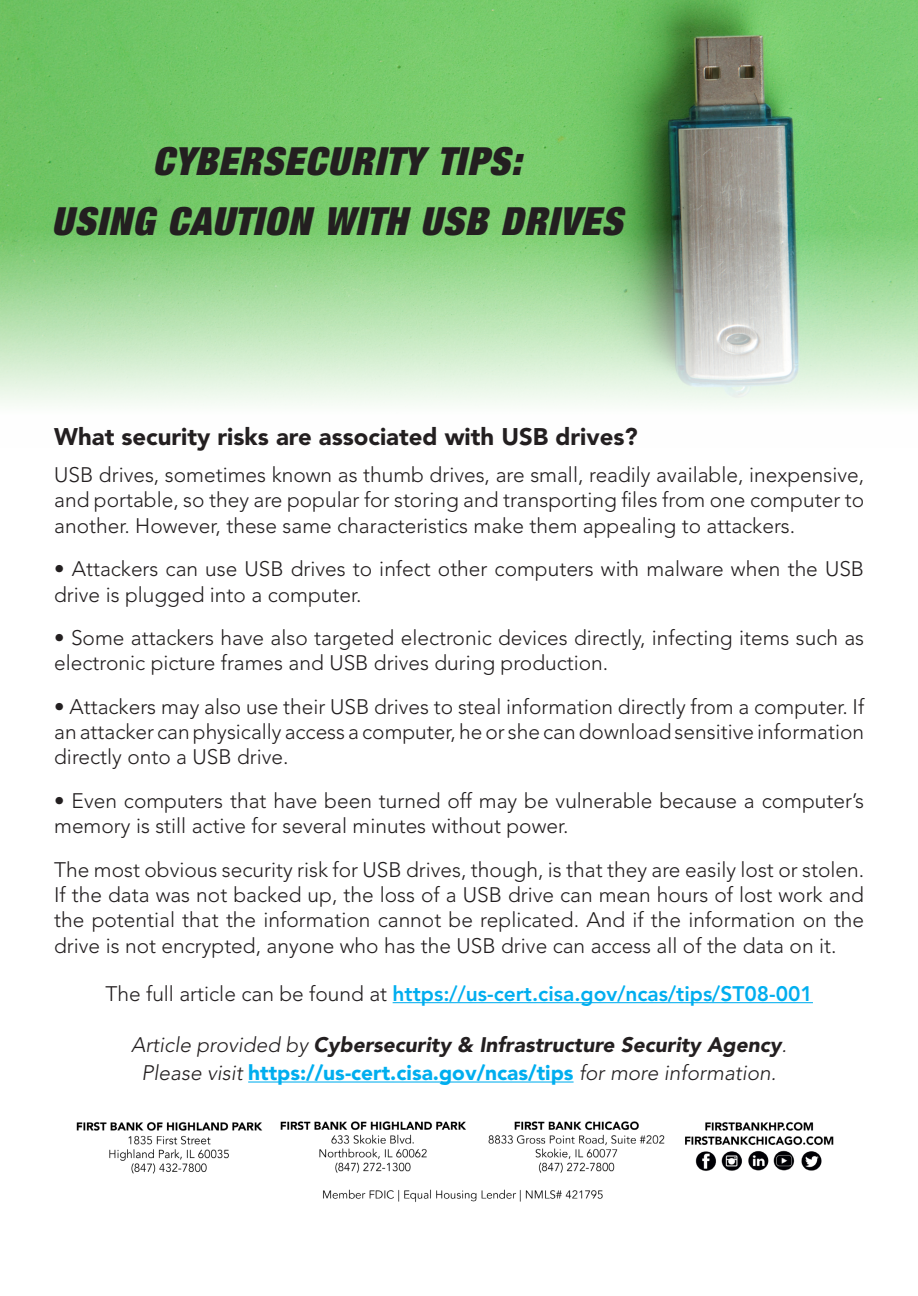
<style>
.page{position:relative;width:918px;height:1296px;background:#fff}
.page>*{position:absolute;margin:0;border:0;box-sizing:border-box;transform-origin:0 0}
.t1{font:italic 900 condensed 38.85px "Helvetica Neue LT Std";letter-spacing:.03em;color:#231f20}
.t2{font:900 23.85px "Avenir LT Std";color:#231f20}
.t3{font:300 20.85px/25.3px "Avenir LT Std";color:#231f20;text-align:justify}
.t4{font:800 20.85px "Avenir LT Std";color:#00aeef}
.t5{font:900 20.85px "Avenir LT Std";color:#00aeef}
.t6{font:italic 900 20.85px "Avenir LT Std";color:#231f20}
.s1{font-weight:300;color:#231f20}
.s2{font-weight:300}
.s3{font-weight:300;font-style:italic;color:#231f20}
</style>
<div class="page">
<img style="left:0;top:0;width:918px;height:405px">
<hr style="left:393px;top:1002px;width:420px;height:1px;background:#00aeef">
<hr style="left:248px;top:1081px;width:326px;height:2px;background:#00aeef">
<img style="left:76px;top:1121px;width:757px;height:81px">
<p class="t1" style="left:153px;top:137px;width:370px">CYBERSECURITY TIPS:</p>
<p class="t1" style="left:52px;top:196px;width:572px">USING CAUTION WITH USB DRIVES</p>
<p class="t2" style="left:54px;top:422px;width:585px">What security risks are associated with USB drives?</p>
<p class="t3" style="left:54px;top:462px;width:811px">USB drives, sometimes known as thumb drives, are small, readily available, inexpensive, and portable, so they are popular for storing and transporting files from one computer to another. However, these same characteristics make them appealing to attackers.</p>
<p class="t3" style="left:54px;top:556px;width:811px">• Attackers can use USB drives to infect other computers with malware when the USB drive is plugged into a computer.</p>
<p class="t3" style="left:54px;top:625px;width:811px">• Some attackers have also targeted electronic devices directly, infecting items such as electronic picture frames and USB drives during production.</p>
<p class="t3" style="left:54px;top:694px;width:812px">• Attackers may also use their USB drives to steal information directly from a computer. If an attacker can physically access a computer, he or she can download sensitive information directly onto a USB drive.</p>
<p class="t3" style="left:54px;top:788px;width:811px">• Even computers that have been turned off may be vulnerable because a computer’s memory is still active for several minutes without power.</p>
<p class="t3" style="left:54px;top:857px;width:812px">The most obvious security risk for USB drives, though, is that they are easily lost or stolen.<br>If the data was not backed up, the loss of a USB drive can mean hours of lost work and the potential that the information cannot be replicated. And if the information on the drive is not encrypted, anyone who has the USB drive can access all of the data on it.</p>
<p class="t4" style="left:105px;top:981px;width:709px"><span class="s1">The full article can be found at</span> https://us-cert.cisa.gov/ncas/tips/ST08-001</p>
<p class="t6" style="left:131px;top:1032px;width:657px"><span class="s2">Article provided by</span> Cybersecurity &amp; Infrastructure Security Agency<span class="s2">.</span></p>
<p class="t5" style="left:142px;top:1060px;width:636px"><span class="s3">Please visit</span> https://us-cert.cisa.gov/ncas/tips <span class="s3">for more information.</span></p>
</div>
